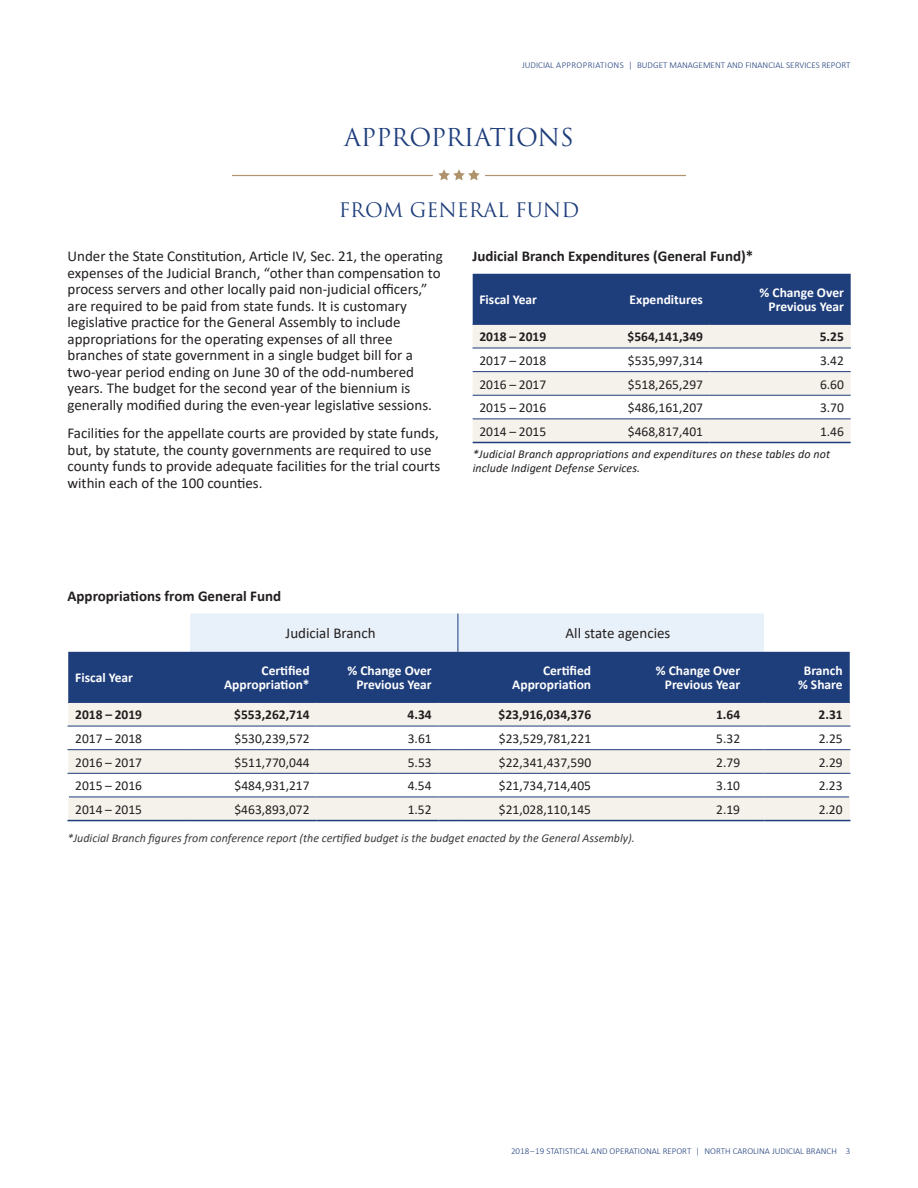
<style>
.page{position:relative;width:918px;height:1188px;background:#fff}
.page>*{position:absolute;margin:0;border:0;box-sizing:border-box;transform-origin:0 0}
.t1{font:24px "Trajan Pro";letter-spacing:-.015em;color:#1e3d7b}
.t2{font:19.5px "Trajan Pro";color:#1e3d7b}
.t3{font:15px/16.5px "Calibri";color:#231f20}
.t4{font:700 15px "Calibri";color:#231f20}
.t5{font:13.5px "Calibri";color:#231f20}
.t6{font:700 13.5px/13.5px "Calibri";color:#fff;text-align:right}
.t7{font:700 13.5px "Calibri";color:#231f20}
.t8{font:italic 12px "Calibri";color:#3c3c3c}
.t9{font:italic 12px/13.5px "Calibri";letter-spacing:.01em;color:#231f20}
.t10{font:300 9px "Calibri";color:#1e3d7b}
</style>
<div class="page">
<div style="left:473px;top:274px;width:378px;height:50px;background:#1e3d7b"></div>
<svg style="left:473px;top:325px;width:378px;height:117px;fill:#f5f1eb"></svg>
<hr style="left:473px;top:419px;width:112px;height:1px;background:#1e3d7b">
<hr style="left:585px;top:419px;width:125px;height:1px;background:#1e3d7b">
<hr style="left:710px;top:419px;width:141px;height:1px;background:#1e3d7b">
<hr style="left:473px;top:442px;width:112px;height:1px;background:#1e3d7b">
<hr style="left:585px;top:442px;width:125px;height:1px;background:#1e3d7b">
<hr style="left:710px;top:442px;width:141px;height:1px;background:#1e3d7b">
<hr style="left:473px;top:371px;width:112px;height:1px;background:#1e3d7b">
<hr style="left:585px;top:371px;width:125px;height:1px;background:#1e3d7b">
<hr style="left:710px;top:371px;width:141px;height:1px;background:#1e3d7b">
<hr style="left:473px;top:395px;width:112px;height:1px;background:#1e3d7b">
<hr style="left:585px;top:395px;width:125px;height:1px;background:#1e3d7b">
<hr style="left:710px;top:395px;width:141px;height:1px;background:#1e3d7b">
<hr style="left:472px;top:324px;width:113px;height:1px;background:#1e3d7b">
<hr style="left:472px;top:348px;width:113px;height:1px;background:#1e3d7b">
<hr style="left:585px;top:324px;width:125px;height:1px;background:#1e3d7b">
<hr style="left:585px;top:348px;width:125px;height:1px;background:#1e3d7b">
<hr style="left:710px;top:324px;width:141px;height:1px;background:#1e3d7b">
<hr style="left:710px;top:348px;width:141px;height:1px;background:#1e3d7b">
<svg style="left:68px;top:703px;width:782px;height:117px;fill:#f5f1eb"></svg>
<hr style="left:68px;top:749px;width:122px;height:1px;background:#1e3d7b">
<hr style="left:190px;top:749px;width:126px;height:1px;background:#1e3d7b">
<hr style="left:316px;top:749px;width:122px;height:1px;background:#1e3d7b">
<svg style="left:438px;top:749px;width:20px;height:1px"></svg>
<hr style="left:458px;top:749px;width:140px;height:1px;background:#1e3d7b">
<hr style="left:598px;top:749px;width:149px;height:1px;background:#1e3d7b">
<svg style="left:747px;top:749px;width:18px;height:1px"></svg>
<hr style="left:765px;top:749px;width:86px;height:1px;background:#1e3d7b">
<hr style="left:68px;top:773px;width:122px;height:1px;background:#1e3d7b">
<hr style="left:190px;top:773px;width:126px;height:1px;background:#1e3d7b">
<hr style="left:316px;top:773px;width:122px;height:1px;background:#1e3d7b">
<svg style="left:438px;top:773px;width:20px;height:1px"></svg>
<hr style="left:458px;top:773px;width:140px;height:1px;background:#1e3d7b">
<hr style="left:598px;top:773px;width:149px;height:1px;background:#1e3d7b">
<svg style="left:747px;top:773px;width:18px;height:1px"></svg>
<hr style="left:765px;top:773px;width:86px;height:1px;background:#1e3d7b">
<hr style="left:68px;top:820px;width:122px;height:1px;background:#1e3d7b">
<hr style="left:190px;top:820px;width:126px;height:1px;background:#1e3d7b">
<hr style="left:316px;top:820px;width:122px;height:1px;background:#1e3d7b">
<svg style="left:438px;top:820px;width:20px;height:1px"></svg>
<hr style="left:458px;top:820px;width:140px;height:1px;background:#1e3d7b">
<hr style="left:598px;top:820px;width:149px;height:1px;background:#1e3d7b">
<svg style="left:747px;top:820px;width:18px;height:1px"></svg>
<hr style="left:765px;top:820px;width:86px;height:1px;background:#1e3d7b">
<hr style="left:69px;top:797px;width:121px;height:1px;background:#1e3d7b">
<hr style="left:190px;top:797px;width:126px;height:1px;background:#1e3d7b">
<hr style="left:316px;top:797px;width:122px;height:1px;background:#1e3d7b">
<svg style="left:438px;top:797px;width:20px;height:1px"></svg>
<hr style="left:458px;top:797px;width:140px;height:1px;background:#1e3d7b">
<hr style="left:598px;top:797px;width:149px;height:1px;background:#1e3d7b">
<svg style="left:747px;top:797px;width:18px;height:1px"></svg>
<hr style="left:765px;top:797px;width:84px;height:1px;background:#1e3d7b">
<hr style="left:68px;top:726px;width:122px;height:1px;background:#1e3d7b">
<hr style="left:190px;top:726px;width:126px;height:1px;background:#1e3d7b">
<hr style="left:316px;top:726px;width:122px;height:1px;background:#1e3d7b">
<svg style="left:438px;top:726px;width:20px;height:1px"></svg>
<hr style="left:458px;top:726px;width:140px;height:1px;background:#1e3d7b">
<svg style="left:68px;top:614px;width:782px;height:89px;background:#778bb1"></svg>
<hr style="left:765px;top:702px;width:85px;height:1px;background:#1e3d7b">
<hr style="left:598px;top:726px;width:149px;height:1px;background:#1e3d7b">
<svg style="left:747px;top:726px;width:18px;height:1px"></svg>
<hr style="left:765px;top:726px;width:86px;height:1px;background:#1e3d7b">
<hr style="left:485px;top:175px;width:200px;height:1px;background:#ae936d">
<hr style="left:233px;top:175px;width:200px;height:1px;background:#ae936d">
<svg style="left:438px;top:169px;width:42px;height:11px"></svg>
<p class="t10" style="left:522px;top:59px;width:330px">JUDICIAL APPROPRIATIONS | BUDGET MANAGEMENT AND FINANCIAL SERVICES REPORT</p>
<h1 class="t1" style="left:344px;top:122px;width:231px">APPROPRIATIONS</h1>
<h2 class="t2" style="left:339px;top:198px;width:242px">FROM GENERAL FUND</h2>
<p class="t3" style="left:68px;top:247px;width:377px">Under the State Constitution, Article IV, Sec. 21, the operating expenses of the Judicial Branch, “other than compensation to process servers and other locally paid non-judicial officers,” are required to be paid from state funds. It is customary legislative practice for the General Assembly to include appropriations for the operating expenses of all three branches of state government in a single budget bill for a two-year period ending on June 30 of the odd-numbered years. The budget for the second year of the biennium is generally modified during the even-year legislative sessions.</p>
<p class="t3" style="left:68px;top:424px;width:374px">Facilities for the appellate courts are provided by state funds, but, by statute, the county governments are required to use county funds to provide adequate facilities for the trial courts within each of the 100 counties.</p>
<p class="t4" style="left:472px;top:245px;width:282px">Judicial Branch Expenditures (General Fund)*</p>
<p class="t6" style="left:479px;top:293px;width:59px">Fiscal Year</p>
<p class="t6" style="left:630px;top:293px;width:75px">Expenditures</p>
<p class="t6" style="left:760px;top:286px;width:86px">% Change Over<br>Previous Year</p>
<p class="t7" style="left:479px;top:327px;width:68px">2018 – 2019</p>
<p class="t7" style="left:628px;top:327px;width:77px">$564,141,349</p>
<p class="t7" style="left:820px;top:327px;width:26px">5.25</p>
<p class="t5" style="left:479px;top:351px;width:68px">2017 – 2018</p>
<p class="t5" style="left:628px;top:351px;width:77px">$535,997,314</p>
<p class="t5" style="left:820px;top:351px;width:25px">3.42</p>
<p class="t5" style="left:479px;top:375px;width:68px">2016 – 2017</p>
<p class="t5" style="left:628px;top:375px;width:77px">$518,265,297</p>
<p class="t5" style="left:820px;top:375px;width:25px">6.60</p>
<p class="t5" style="left:479px;top:398px;width:68px">2015 – 2016</p>
<p class="t5" style="left:628px;top:398px;width:77px">$486,161,207</p>
<p class="t5" style="left:820px;top:398px;width:25px">3.70</p>
<p class="t5" style="left:479px;top:422px;width:68px">2014 – 2015</p>
<p class="t5" style="left:628px;top:422px;width:77px">$468,817,401</p>
<p class="t5" style="left:820px;top:422px;width:25px">1.46</p>
<p class="t9" style="left:473px;top:447px;width:359px">*Judicial Branch appropriations and expenditures on these tables do not include Indigent Defense Services.</p>
<p class="t4" style="left:68px;top:585px;width:215px">Appropriations from General Fund</p>
<p class="t3" style="left:286px;top:625px;width:92px">Judicial Branch</p>
<p class="t3" style="left:566px;top:625px;width:106px">All state agencies</p>
<p class="t6" style="left:75px;top:671px;width:59px">Fiscal Year</p>
<p class="t6" style="left:224px;top:664px;width:87px">Certified<br>Appropriation*</p>
<p class="t6" style="left:347px;top:664px;width:86px">% Change Over<br>Previous Year</p>
<p class="t6" style="left:512px;top:664px;width:80px">Certified<br>Appropriation</p>
<p class="t6" style="left:656px;top:664px;width:86px">% Change Over<br>Previous Year</p>
<p class="t6" style="left:798px;top:664px;width:46px;text-align:center">Branch % Share</p>
<p class="t7" style="left:75px;top:705px;width:68px">2018 – 2019</p>
<p class="t7" style="left:234px;top:705px;width:77px">$553,262,714</p>
<p class="t7" style="left:408px;top:705px;width:26px">4.34</p>
<p class="t7" style="left:499px;top:705px;width:94px">$23,916,034,376</p>
<p class="t7" style="left:716px;top:705px;width:26px">1.64</p>
<p class="t7" style="left:819px;top:705px;width:26px">2.31</p>
<p class="t5" style="left:75px;top:729px;width:68px">2017 – 2018</p>
<p class="t5" style="left:235px;top:729px;width:77px">$530,239,572</p>
<p class="t5" style="left:408px;top:729px;width:25px">3.61</p>
<p class="t5" style="left:499px;top:729px;width:94px">$23,529,781,221</p>
<p class="t5" style="left:716px;top:729px;width:25px">5.32</p>
<p class="t5" style="left:819px;top:729px;width:25px">2.25</p>
<p class="t5" style="left:75px;top:753px;width:68px">2016 – 2017</p>
<p class="t5" style="left:235px;top:753px;width:77px">$511,770,044</p>
<p class="t5" style="left:408px;top:753px;width:25px">5.53</p>
<p class="t5" style="left:499px;top:753px;width:94px">$22,341,437,590</p>
<p class="t5" style="left:716px;top:753px;width:25px">2.79</p>
<p class="t5" style="left:819px;top:753px;width:25px">2.29</p>
<p class="t5" style="left:75px;top:776px;width:68px">2015 – 2016</p>
<p class="t5" style="left:234px;top:776px;width:77px">$484,931,217</p>
<p class="t5" style="left:408px;top:776px;width:25px">4.54</p>
<p class="t5" style="left:499px;top:776px;width:94px">$21,734,714,405</p>
<p class="t5" style="left:716px;top:776px;width:25px">3.10</p>
<p class="t5" style="left:819px;top:776px;width:25px">2.23</p>
<p class="t5" style="left:75px;top:800px;width:68px">2014 – 2015</p>
<p class="t5" style="left:234px;top:800px;width:77px">$463,893,072</p>
<p class="t5" style="left:408px;top:800px;width:25px">1.52</p>
<p class="t5" style="left:499px;top:800px;width:94px">$21,028,110,145</p>
<p class="t5" style="left:716px;top:800px;width:25px">2.19</p>
<p class="t5" style="left:819px;top:800px;width:25px">2.20</p>
<p class="t8" style="left:68px;top:829px;width:569px">*Judicial Branch figures from conference report (the certified budget is the budget enacted by the General Assembly).</p>
<p class="t10" style="left:511px;top:1146px;width:341px">2018 – 19 STATISTICAL AND OPERATIONAL REPORT | NORTH CAROLINA JUDICIAL BRANCH 3</p>
</div>
